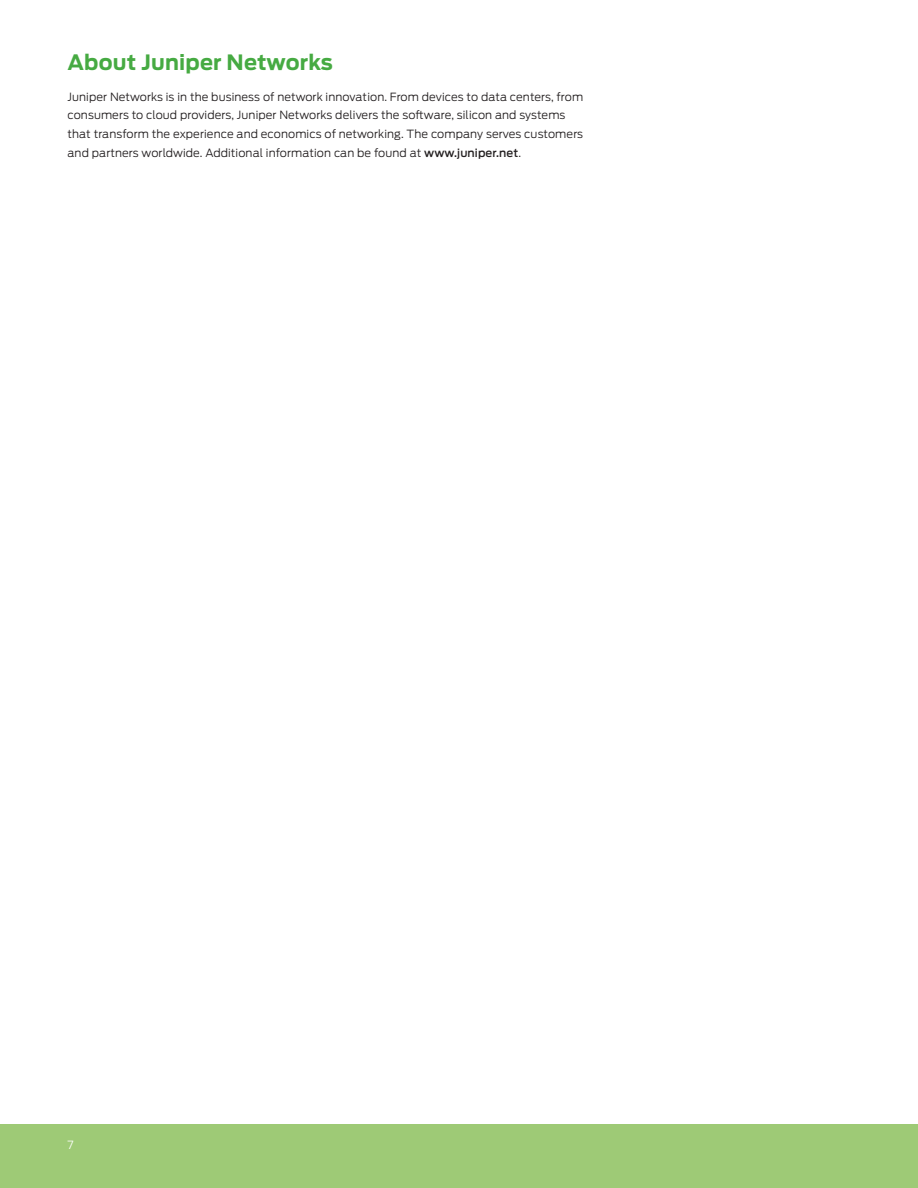
<style>
.page{position:relative;width:918px;height:1188px;background:#fff}
.page>*{position:absolute;margin:0;border:0;box-sizing:border-box;transform-origin:0 0}
.t1{font:700 21px "Antenna";letter-spacing:.01em;color:#46aa42}
.t2{font:300 11.25px/18.8px "Antenna";letter-spacing:.01em;color:#231f20}
.t3{font:300 11.25px "Antenna";color:#fff}
.s1{font-weight:500}
</style>
<div class="page">
<div style="left:0;top:1124px;width:918px;height:64px;background:#9eca76"></div>
<h1 class="t1" style="left:68px;top:49px;width:267px">About Juniper Networks</h1>
<p class="t2" style="left:68px;top:87px;width:517px">Juniper Networks is in the business of network innovation. From devices to data centers, from consumers to cloud providers, Juniper Networks delivers the software, silicon and systems that transform the experience and economics of networking. The company serves customers and partners worldwide. Additional information can be found at <span class="s1">www.juniper.net</span>.</p>
<p class="t3" style="left:68px;top:1139px;width:8px">7</p>
</div>
